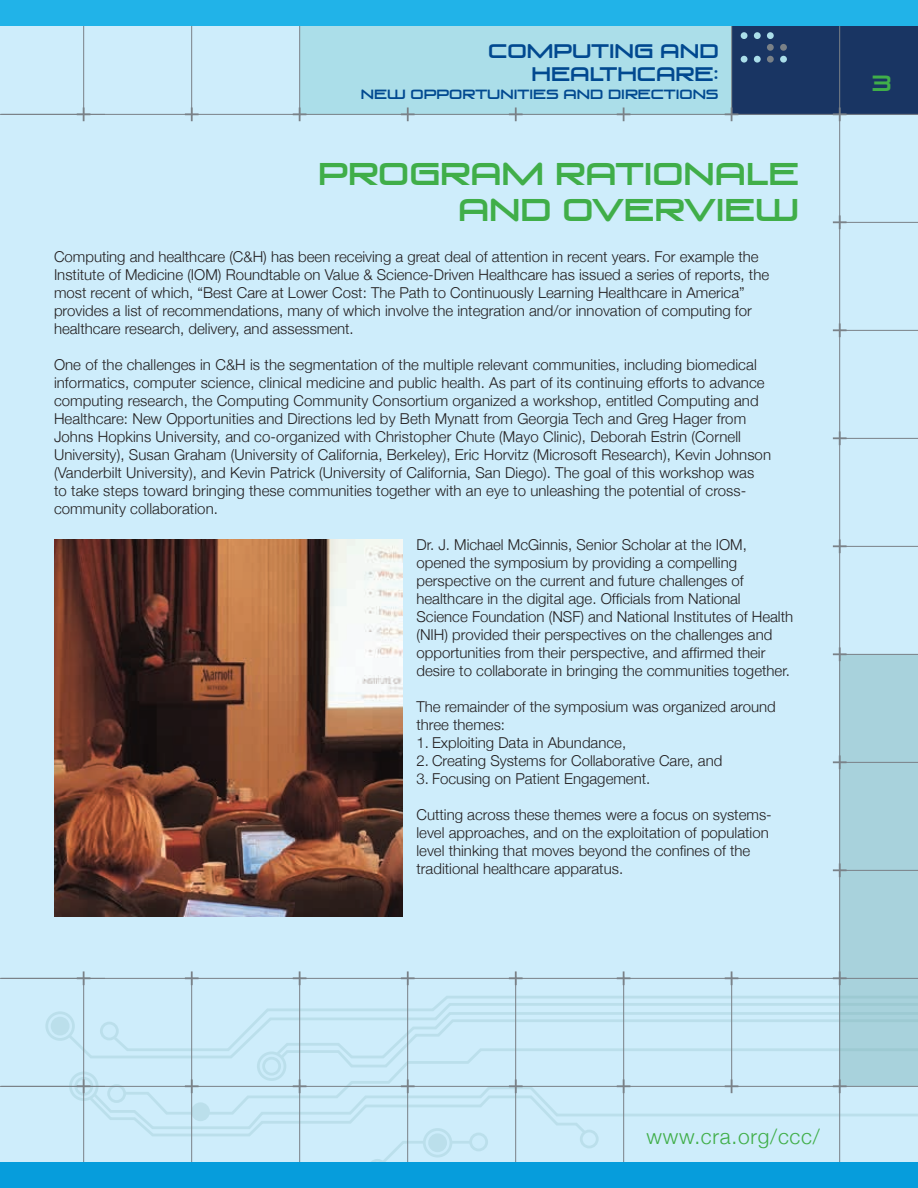
<style>
.page{position:relative;width:918px;height:1188px;background:#ceedfb}
.page>*{position:absolute;margin:0;border:0;box-sizing:border-box;transform-origin:0 0}
.t1{font:30px/36px "Venus Rising";color:#40ae49;text-align:right}
.t2{font:300 21px "Helvetica Neue";letter-spacing:.035em;color:#40ae49}
.t3{font:21px "Venus Rising";color:#40ae49}
.t4{font:18.75px/22.5px "Venus Rising";color:#014990;text-align:right}
.t5{font:300 15px/18px "Helvetica Neue";color:#231f20}
.t6{font:12.75px "Venus Rising";color:#014990}
</style>
<div class="page">
<div style="left:840px;top:654px;width:78px;height:432px;background:#a8d2dc"></div>
<div style="left:300px;top:16px;width:434px;height:98px;background:#abdee9"></div>
<div style="left:732px;top:6px;width:186px;height:108px;background:#193563"></div>
<hr style="left:0;top:114px;width:105px;height:1px;background:#7a8187">
<hr style="left:0;top:978px;width:105px;height:1px;background:#7a8187">
<hr style="left:0;top:1086px;width:105px;height:1px;background:#7a8187">
<svg style="left:55px;top:994px;width:863px;height:168px"></svg>
<div style="left:101px;top:1023px;width:16px;height:16px;background:#ccecfa;border-radius:50%"></div>
<div style="left:100px;top:1022px;width:19px;height:18px;border:3px solid #70aaae;border-radius:50%"></div>
<div style="left:109px;top:1086px;width:16px;height:16px;background:#ccecfa;border-radius:50%"></div>
<div style="left:107px;top:1084px;width:19px;height:19px;border:3px solid #70aaae;border-radius:50%"></div>
<div style="left:193px;top:1104px;width:16px;height:16px;background:#bbdfeb;border-radius:50%"></div>
<div style="left:191px;top:1102px;width:19px;height:19px;border:3px solid #70aaae;border-radius:50%"></div>
<div style="left:368px;top:1159px;width:19px;height:19px;border:3px solid #70aaae;border-radius:50%"></div>
<svg style="left:47px;top:1013px;width:26px;height:26px"></svg>
<div style="left:45px;top:1011px;width:30px;height:30px;border:3px solid #70aaae;border-radius:50%"></div>
<div style="left:52px;top:1018px;width:16px;height:16px;background:#bbdfeb;border-radius:50%"></div>
<div style="left:51px;top:1017px;width:19px;height:19px;border:3px solid #70aaae;border-radius:50%"></div>
<svg style="left:424px;top:1129px;width:27px;height:27px"></svg>
<div style="left:423px;top:1128px;width:29px;height:30px;border:3px solid #70aaae;border-radius:50%"></div>
<div style="left:430px;top:1135px;width:16px;height:16px;background:#bbdfeb;border-radius:50%"></div>
<div style="left:428px;top:1133px;width:19px;height:19px;border:3px solid #70aaae;border-radius:50%"></div>
<svg style="left:258px;top:1053px;width:27px;height:27px"></svg>
<div style="left:257px;top:1051px;width:29px;height:30px;border:3px solid #70aaae;border-radius:50%"></div>
<div style="left:264px;top:1058px;width:16px;height:16px;background:#ccecfa;border-radius:50%"></div>
<div style="left:262px;top:1057px;width:19px;height:19px;border:3px solid #70aaae;border-radius:50%"></div>
<svg style="left:70px;top:1073px;width:27px;height:27px"></svg>
<div style="left:69px;top:1072px;width:30px;height:29px;border:3px solid #70aaae;border-radius:50%"></div>
<div style="left:74px;top:1077px;width:19px;height:19px;border:3px solid #70aaae;border-radius:50%"></div>
<div style="left:471px;top:1134px;width:16px;height:16px;background:#ccecfa;border-radius:50%"></div>
<div style="left:469px;top:1133px;width:19px;height:18px;border:3px solid #70aaae;border-radius:50%"></div>
<div style="left:580px;top:1130px;width:19px;height:18px;border:3px solid #70aaae;border-radius:50%"></div>
<div style="left:741px;top:32px;width:7px;height:7px;background:#abdee9;border-radius:50%"></div>
<div style="left:741px;top:56px;width:7px;height:7px;background:#abdee9;border-radius:50%"></div>
<div style="left:754px;top:32px;width:7px;height:7px;background:#abdee9;border-radius:50%"></div>
<div style="left:754px;top:56px;width:7px;height:7px;background:#abdee9;border-radius:50%"></div>
<div style="left:767px;top:44px;width:7px;height:7px;background:#7a8187;border-radius:50%"></div>
<div style="left:767px;top:32px;width:7px;height:7px;background:#abdee9;border-radius:50%"></div>
<div style="left:767px;top:56px;width:7px;height:7px;background:#7a8187;border-radius:50%"></div>
<div style="left:780px;top:44px;width:7px;height:7px;background:#7a8187;border-radius:50%"></div>
<div style="left:780px;top:56px;width:7px;height:7px;background:#abdee9;border-radius:50%"></div>
<hr style="left:83px;top:0;width:1px;height:115px;background:#7a8187">
<hr style="left:191px;top:0;width:1px;height:116px;background:#7a8187">
<hr style="left:299px;top:0;width:1px;height:116px;background:#7a8187">
<hr style="left:731px;top:0;width:1px;height:115px;background:#7a8187">
<hr style="left:1px;top:114px;width:917px;height:1px;background:#7a8187">
<hr style="left:839px;top:222px;width:79px;height:1px;background:#7a8187">
<hr style="left:839px;top:330px;width:79px;height:1px;background:#7a8187">
<hr style="left:840px;top:438px;width:78px;height:1px;background:#7a8187">
<hr style="left:840px;top:546px;width:78px;height:1px;background:#7a8187">
<hr style="left:840px;top:654px;width:78px;height:1px;background:#7a8187">
<hr style="left:839px;top:762px;width:79px;height:1px;background:#7a8187">
<hr style="left:840px;top:870px;width:78px;height:1px;background:#7a8187">
<hr style="left:1px;top:978px;width:917px;height:1px;background:#7a8187">
<hr style="left:1px;top:1086px;width:917px;height:1px;background:#7a8187">
<svg style="left:77px;top:107px;width:13px;height:14px"></svg>
<svg style="left:185px;top:107px;width:14px;height:14px"></svg>
<svg style="left:293px;top:107px;width:13px;height:14px"></svg>
<svg style="left:401px;top:107px;width:14px;height:14px"></svg>
<svg style="left:509px;top:107px;width:14px;height:14px"></svg>
<svg style="left:617px;top:107px;width:13px;height:14px"></svg>
<svg style="left:725px;top:107px;width:13px;height:14px"></svg>
<svg style="left:833px;top:107px;width:14px;height:14px"></svg>
<svg style="left:833px;top:215px;width:14px;height:14px"></svg>
<svg style="left:833px;top:323px;width:14px;height:14px"></svg>
<svg style="left:833px;top:431px;width:14px;height:14px"></svg>
<svg style="left:833px;top:539px;width:14px;height:14px"></svg>
<svg style="left:833px;top:647px;width:14px;height:14px"></svg>
<svg style="left:833px;top:755px;width:14px;height:14px"></svg>
<svg style="left:833px;top:863px;width:14px;height:14px"></svg>
<svg style="left:77px;top:1079px;width:13px;height:14px"></svg>
<svg style="left:185px;top:1079px;width:14px;height:14px"></svg>
<svg style="left:293px;top:1079px;width:13px;height:14px"></svg>
<svg style="left:401px;top:1079px;width:14px;height:14px"></svg>
<svg style="left:509px;top:1079px;width:14px;height:14px"></svg>
<svg style="left:617px;top:1079px;width:13px;height:14px"></svg>
<svg style="left:725px;top:1079px;width:13px;height:14px"></svg>
<svg style="left:833px;top:1079px;width:14px;height:14px"></svg>
<hr style="left:191px;top:977px;width:1px;height:211px;background:#7a8187">
<hr style="left:299px;top:977px;width:1px;height:211px;background:#7a8187">
<hr style="left:407px;top:978px;width:1px;height:210px;background:#7a8187">
<hr style="left:515px;top:976px;width:1px;height:212px;background:#7a8187">
<hr style="left:623px;top:976px;width:1px;height:212px;background:#7a8187">
<hr style="left:731px;top:977px;width:1px;height:110px;background:#7a8187">
<hr style="left:839px;top:0;width:1px;height:1188px;background:#7a8187">
<hr style="left:83px;top:977px;width:1px;height:211px;background:#7a8187">
<svg style="left:77px;top:971px;width:13px;height:14px"></svg>
<svg style="left:185px;top:971px;width:14px;height:14px"></svg>
<svg style="left:293px;top:971px;width:13px;height:14px"></svg>
<svg style="left:401px;top:971px;width:14px;height:14px"></svg>
<svg style="left:509px;top:971px;width:14px;height:14px"></svg>
<svg style="left:617px;top:971px;width:13px;height:14px"></svg>
<svg style="left:725px;top:971px;width:13px;height:14px"></svg>
<svg style="left:833px;top:971px;width:14px;height:14px"></svg>
<div style="left:0;top:0;width:918px;height:26px;background:#21b3e8"></div>
<div style="left:0;top:1162px;width:918px;height:26px;background:#069ddc"></div>
<img style="left:55px;top:540px;width:348px;height:376px">
<p class="t4" style="left:488px;top:40px;width:232px">COMPUTING AND<br>HEALTHCARE:</p>
<p class="t6" style="left:361px;top:87px;width:359px">NEW OPPORTUNITIES AND DIRECTIONS</p>
<h1 class="t1" style="left:318px;top:156px;width:483px">PROGRAM RATIONALE<br>AND OVERVIEW</h1>
<p class="t5" style="left:54px;top:246px;width:717px">Computing and healthcare (C&amp;H) has been receiving a great deal of attention in recent years. For example the Institute of Medicine (IOM) Roundtable on Value &amp; Science-Driven Healthcare has issued a series of reports, the most recent of which, “Best Care at Lower Cost: The Path to Continuously Learning Healthcare in America” provides a list of recommendations, many of which involve the integration and/or innovation of computing for healthcare research, delivery, and assessment.</p>
<p class="t5" style="left:54px;top:354px;width:719px">One of the challenges in C&amp;H is the segmentation of the multiple relevant communities, including biomedical informatics, computer science, clinical medicine and public health. As part of its continuing efforts to advance computing research, the Computing Community Consortium organized a workshop, entitled Computing and Healthcare: New Opportunities and Directions led by Beth Mynatt from Georgia Tech and Greg Hager from Johns Hopkins University, and co-organized with Christopher Chute (Mayo Clinic), Deborah Estrin (Cornell University), Susan Graham (University of California, Berkeley), Eric Horvitz (Microsoft Research), Kevin Johnson (Vanderbilt University), and Kevin Patrick (University of California, San Diego). The goal of this workshop was<br>to take steps toward bringing these communities together with an eye to unleashing the potential of cross&shy;community collaboration.</p>
<p class="t5" style="left:416px;top:534px;width:378px">Dr. J. Michael McGinnis, Senior Scholar at the IOM, opened the symposium by providing a compelling perspective on the current and future challenges of healthcare in the digital age. Officials from National Science Foundation (NSF) and National Institutes of Health (NIH) provided their perspectives on the challenges and opportunities from their perspective, and affirmed their desire to collaborate in bringing the communities together.</p>
<p class="t5" style="left:416px;top:696px;width:361px">The remainder of the symposium was organized around three themes:</p>
<p class="t5" style="left:416px;top:732px;width:211px">1. Exploiting Data in Abundance,</p>
<p class="t5" style="left:416px;top:750px;width:307px">2. Creating Systems for Collaborative Care, and</p>
<p class="t5" style="left:416px;top:768px;width:235px">3. Focusing on Patient Engagement.</p>
<p class="t5" style="left:416px;top:804px;width:357px">Cutting across these themes were a focus on systems&shy;level approaches, and on the exploitation of population level thinking that moves beyond the confines of the traditional healthcare apparatus.</p>
<h2 class="t3" style="left:872px;top:71px;width:21px">3</h2>
<h2 class="t2" style="left:647px;top:1120px;width:175px">www.cra.org/ccc/</h2>
</div>
